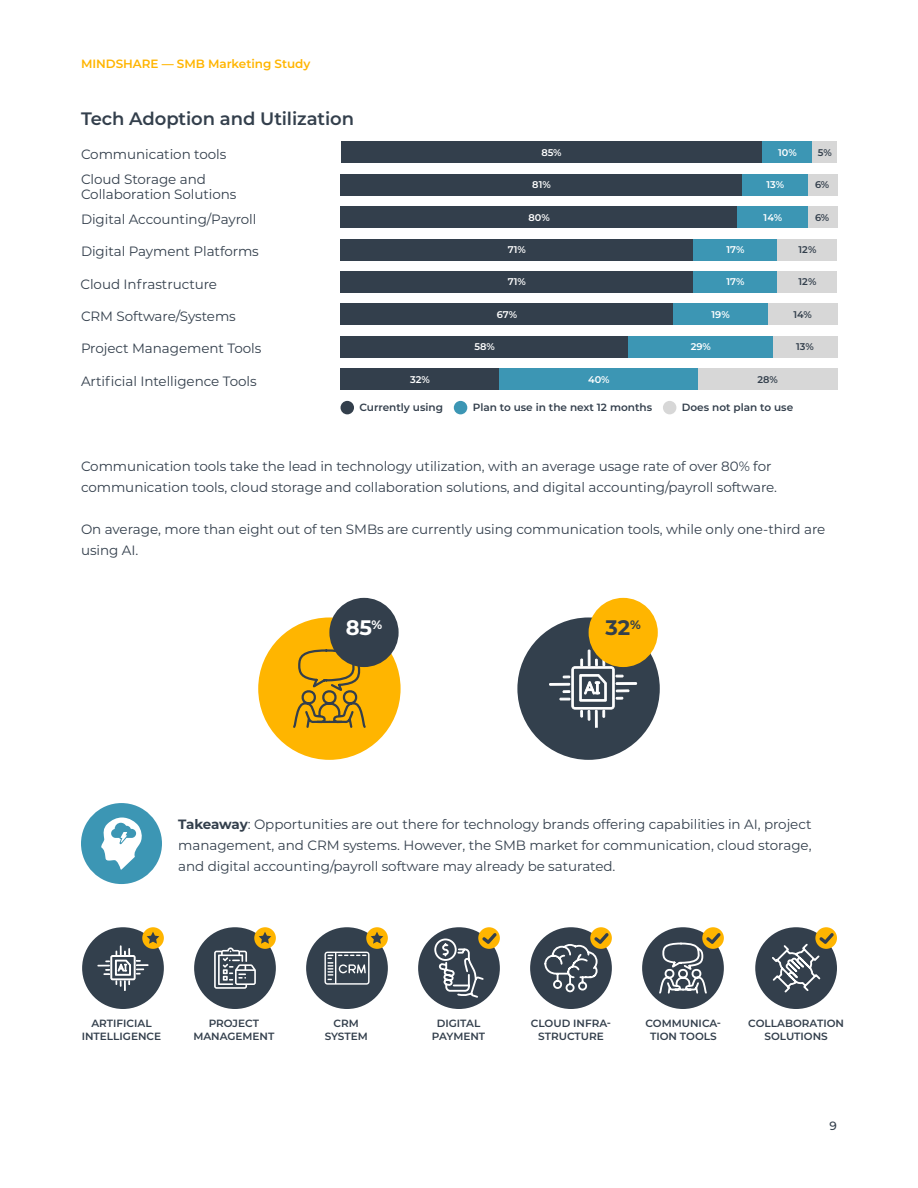
<style>
.page{position:relative;width:918px;height:1188px;background:#fff}
.page>*{position:absolute;margin:0;border:0;box-sizing:border-box;transform-origin:0 0}
.t1{font:700 21px "Montserrat";color:#fff}
.t2{font:700 21px "Montserrat";color:#333f4c}
.t3{font:600 18px "Montserrat";letter-spacing:-.005em;color:#333f4c}
.t4{font:13.5px/21px "Montserrat";letter-spacing:-.005em;color:#333f4c}
.t5{font:600 12px "Montserrat";letter-spacing:-.005em;color:#ffb500}
.t6{font:500 12px "Montserrat";color:#333f4c}
.t7{font:600 10.5px/13.5px "Montserrat";color:#333f4c;text-align:center}
.t8{font:600 9.75px "Montserrat";color:#fff}
.t9{font:600 9.75px "Montserrat";color:#333f4c}
.s1{font-weight:700}
</style>
<div class="page">
<div style="left:454px;top:401px;width:13px;height:13px;background:#3c96b4;border-radius:50%"></div>
<div style="left:341px;top:401px;width:13px;height:13px;background:#333f4c;border-radius:50%"></div>
<div style="left:663px;top:401px;width:13px;height:13px;background:#d7d7d7;border-radius:50%"></div>
<div style="left:341px;top:142px;width:421px;height:21px;background:#333f4c"></div>
<div style="left:762px;top:142px;width:51px;height:21px;background:#3c96b4"></div>
<div style="left:813px;top:142px;width:24px;height:21px;background:#d7d7d7"></div>
<div style="left:341px;top:174px;width:402px;height:22px;background:#333f4c"></div>
<div style="left:743px;top:174px;width:65px;height:22px;background:#3c96b4"></div>
<div style="left:808px;top:174px;width:29px;height:22px;background:#d7d7d7"></div>
<div style="left:341px;top:206px;width:397px;height:22px;background:#333f4c"></div>
<div style="left:738px;top:206px;width:70px;height:22px;background:#3c96b4"></div>
<div style="left:808px;top:206px;width:29px;height:22px;background:#d7d7d7"></div>
<div style="left:341px;top:239px;width:352px;height:21px;background:#333f4c"></div>
<div style="left:693px;top:239px;width:85px;height:21px;background:#3c96b4"></div>
<div style="left:778px;top:239px;width:59px;height:21px;background:#d7d7d7"></div>
<div style="left:341px;top:271px;width:352px;height:22px;background:#333f4c"></div>
<div style="left:693px;top:271px;width:85px;height:22px;background:#3c96b4"></div>
<div style="left:778px;top:271px;width:59px;height:22px;background:#d7d7d7"></div>
<div style="left:341px;top:304px;width:332px;height:21px;background:#333f4c"></div>
<div style="left:673px;top:304px;width:95px;height:21px;background:#3c96b4"></div>
<div style="left:768px;top:304px;width:69px;height:21px;background:#d7d7d7"></div>
<div style="left:341px;top:336px;width:288px;height:22px;background:#333f4c"></div>
<div style="left:629px;top:336px;width:144px;height:22px;background:#3c96b4"></div>
<div style="left:773px;top:336px;width:64px;height:22px;background:#d7d7d7"></div>
<div style="left:341px;top:368px;width:159px;height:22px;background:#333f4c"></div>
<div style="left:500px;top:368px;width:198px;height:22px;background:#3c96b4"></div>
<div style="left:698px;top:368px;width:139px;height:22px;background:#d7d7d7"></div>
<div style="left:258px;top:617px;width:143px;height:143px;background:#ffb500;border-radius:50%"></div>
<svg style="left:293px;top:649px;width:73px;height:79px"></svg>
<div style="left:329px;top:598px;width:70px;height:69px;background:#333f4c;border-radius:50%"></div>
<div style="left:517px;top:617px;width:143px;height:143px;background:#33404d;border-radius:50%"></div>
<div style="left:549px;top:683px;width:21px;height:3px;border:1px solid #fff"></div>
<svg style="left:560px;top:597px;width:77px;height:131px"></svg>
<div style="left:589px;top:598px;width:69px;height:69px;background:#ffb500;border-radius:50%"></div>
<div style="left:82px;top:927px;width:82px;height:82px;background:#33404d;border-radius:50%"></div>
<div style="left:306px;top:927px;width:82px;height:82px;background:#33404d;border-radius:50%"></div>
<svg style="left:324px;top:952px;width:46px;height:33px"></svg>
<div style="left:194px;top:927px;width:82px;height:82px;background:#33404d;border-radius:50%"></div>
<div style="left:418px;top:927px;width:82px;height:82px;background:#333f4c;border-radius:50%"></div>
<svg style="left:478px;top:927px;width:22px;height:22px"></svg>
<svg style="left:433px;top:933px;width:64px;height:66px"></svg>
<div style="left:530px;top:927px;width:82px;height:82px;background:#333f4c;border-radius:50%"></div>
<svg style="left:590px;top:927px;width:22px;height:22px"></svg>
<svg style="left:543px;top:933px;width:66px;height:60px"></svg>
<div style="left:642px;top:927px;width:82px;height:82px;background:#333f4c;border-radius:50%"></div>
<svg style="left:702px;top:927px;width:22px;height:22px"></svg>
<svg style="left:657px;top:933px;width:64px;height:62px"></svg>
<div style="left:755px;top:927px;width:82px;height:82px;background:#333f4c;border-radius:50%"></div>
<svg style="left:815px;top:927px;width:22px;height:22px"></svg>
<svg style="left:770px;top:933px;width:64px;height:61px"></svg>
<svg style="left:142px;top:927px;width:22px;height:22px"></svg>
<svg style="left:98px;top:932px;width:61px;height:59px"></svg>
<svg style="left:254px;top:927px;width:22px;height:22px"></svg>
<svg style="left:214px;top:932px;width:57px;height:57px"></svg>
<div style="left:366px;top:927px;width:22px;height:22px;background:#ffb500;border-radius:50%"></div>
<svg style="left:371px;top:932px;width:12px;height:12px"></svg>
<div style="left:81px;top:803px;width:81px;height:81px;background:#3c96b4;border-radius:50%"></div>
<svg style="left:101px;top:818px;width:41px;height:52px"></svg>
<p class="t5" style="left:81px;top:55px;width:231px">MINDSHARE — SMB Marketing Study</p>
<h2 class="t3" style="left:81px;top:106px;width:275px">Tech Adoption and Utilization</h2>
<p class="t4" style="left:81px;top:143px;width:147px">Communication tools</p>
<p class="t8" style="left:541px;top:145px;width:22px">85%</p>
<p class="t8" style="left:778px;top:145px;width:20px">10%</p>
<p class="t9" style="left:818px;top:145px;width:15px">5%</p>
<p class="t4" style="left:81px;top:168px;width:127px">Cloud Storage and</p>
<p class="t8" style="left:532px;top:178px;width:20px">81%</p>
<p class="t8" style="left:766px;top:178px;width:19px">13%</p>
<p class="t9" style="left:815px;top:178px;width:16px">6%</p>
<p class="t4" style="left:81px;top:183px;width:157px">Collaboration Solutions</p>
<p class="t8" style="left:529px;top:210px;width:23px">80%</p>
<p class="t8" style="left:764px;top:210px;width:20px">14%</p>
<p class="t9" style="left:815px;top:210px;width:16px">6%</p>
<p class="t8" style="left:508px;top:243px;width:20px">71%</p>
<p class="t8" style="left:726px;top:243px;width:20px">17%</p>
<p class="t9" style="left:799px;top:243px;width:19px">12%</p>
<p class="t4" style="left:81px;top:208px;width:177px">Digital Accounting/Payroll</p>
<p class="t4" style="left:81px;top:240px;width:179px">Digital Payment Platforms</p>
<p class="t4" style="left:80px;top:273px;width:138px">Cloud Infrastructure</p>
<p class="t8" style="left:508px;top:275px;width:20px">71%</p>
<p class="t8" style="left:726px;top:275px;width:20px">17%</p>
<p class="t9" style="left:799px;top:275px;width:19px">12%</p>
<p class="t4" style="left:81px;top:305px;width:156px">CRM Software/Systems</p>
<p class="t8" style="left:497px;top:307px;width:22px">67%</p>
<p class="t8" style="left:712px;top:307px;width:20px">19%</p>
<p class="t9" style="left:793px;top:307px;width:20px">14%</p>
<p class="t4" style="left:81px;top:338px;width:182px">Project Management Tools</p>
<p class="t4" style="left:81px;top:370px;width:177px">Artificial Intelligence Tools</p>
<p class="t8" style="left:474px;top:340px;width:22px">58%</p>
<p class="t8" style="left:691px;top:340px;width:22px">29%</p>
<p class="t9" style="left:796px;top:340px;width:19px">13%</p>
<p class="t8" style="left:410px;top:372px;width:21px">32%</p>
<p class="t8" style="left:588px;top:372px;width:23px">40%</p>
<p class="t9" style="left:757px;top:372px;width:22px">28%</p>
<p class="t7" style="left:359px;top:400px;width:85px">Currently using</p>
<p class="t7" style="left:473px;top:400px;width:181px">Plan to use in the next 12 months</p>
<p class="t7" style="left:682px;top:400px;width:113px">Does not plan to use</p>
<p class="t4" style="left:81px;top:455px;width:698px">Communication tools take the lead in technology utilization, with an average usage rate of over 80% for communication tools, cloud storage and collaboration solutions, and digital accounting/payroll software.</p>
<p class="t4" style="left:81px;top:518px;width:746px">On average, more than eight out of ten SMBs are currently using communication tools, while only one-third are using AI.</p>
<h1 class="t1" style="left:346px;top:613px;width:38px">85<sup>%</sup></h1>
<h1 class="t2" style="left:605px;top:613px;width:37px">32<sup>%</sup></h1>
<p class="t4" style="left:178px;top:813px;width:635px;text-align:justify"><span class="s1">Takeaway</span>: Opportunities are out there for technology brands offering capabilities in AI, project management, and CRM systems. However, the SMB market for communication, cloud storage, and digital accounting/payroll software may already be saturated.</p>
<p class="t7" style="left:82px;top:1016px;width:81px">ARTIFICIAL<br>INTELLIGENCE</p>
<p class="t7" style="left:193px;top:1016px;width:82px">PROJECT<br>MANAGEMENT</p>
<p class="t7" style="left:325px;top:1016px;width:45px">CRM<br>SYSTEM</p>
<p class="t7" style="left:432px;top:1016px;width:55px">DIGITAL<br>PAYMENT</p>
<p class="t7" style="left:531px;top:1016px;width:82px">CLOUD INFRA-<br>STRUCTURE</p>
<p class="t7" style="left:645px;top:1016px;width:77px">COMMUNICA-<br>TION TOOLS</p>
<p class="t7" style="left:748px;top:1016px;width:97px">COLLABORATION<br>SOLUTIONS</p>
<p class="t6" style="left:830px;top:1118px;width:9px">9</p>
</div>
